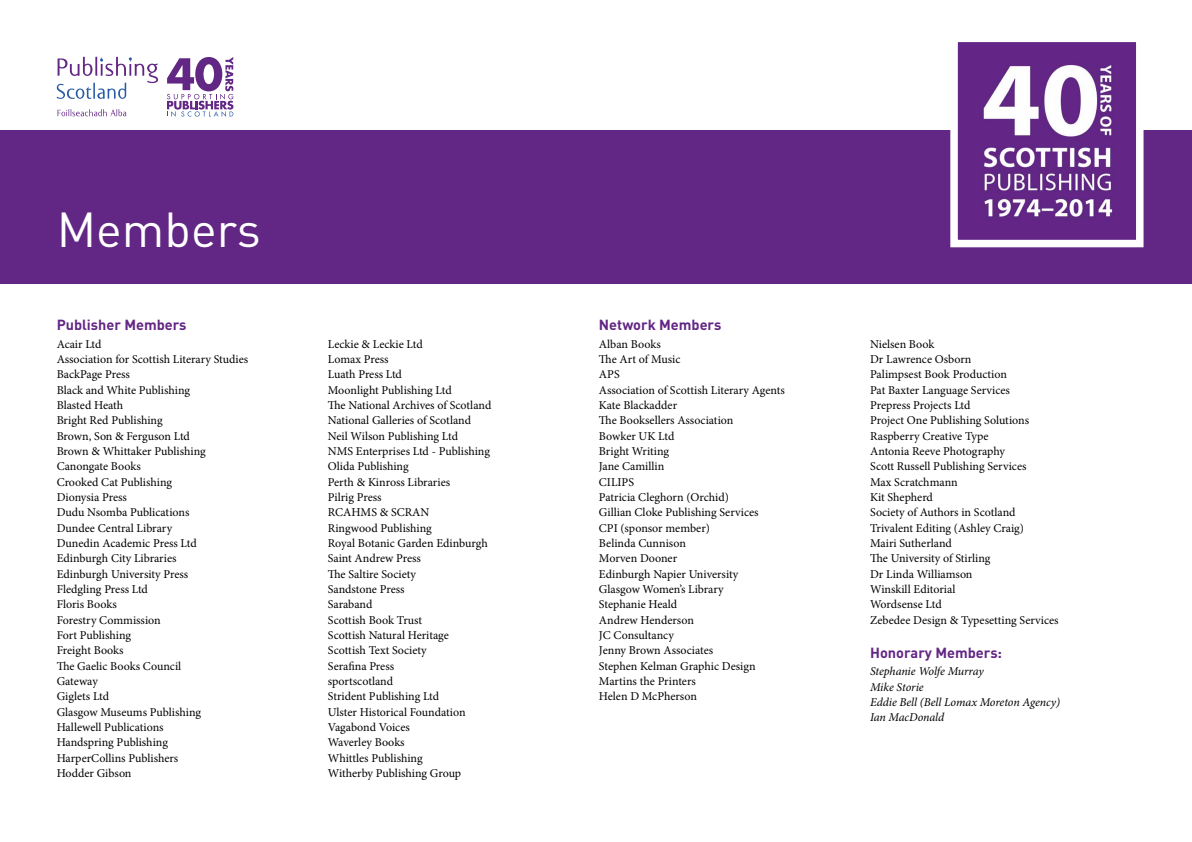
<style>
.page{position:relative;width:1192px;height:842px;background:#fff}
.page>*{position:absolute;margin:0;border:0;box-sizing:border-box;transform-origin:0 0}
.t1{font:48.5px "DIN Pro";color:#fff}
.t2{font:700 14.5px "DIN Pro";color:#622684}
.t3{font:12px/15.3px "Minion Pro";color:#000}
.t4{font:italic 12px/15.3px "Minion Pro";letter-spacing:-.01em;color:#000}
</style>
<div class="page">
<div style="left:0;top:130px;width:1192px;height:153px;background:#622684"></div>
<svg style="left:950px;top:42px;width:194px;height:206px"></svg>
<svg style="left:167px;top:57px;width:66px;height:60px"></svg>
<svg style="left:57px;top:57px;width:101px;height:42px"></svg>
<svg style="left:58px;top:109px;width:68px;height:7px"></svg>
<h1 class="t1" style="left:57px;top:197px;width:206px">Members</h1>
<p class="t2" style="left:57px;top:315px;width:131px">Publisher Members</p>
<p class="t3" style="left:57px;top:336px;width:193px">Acair Ltd<br>Association for Scottish Literary Studies<br>BackPage Press<br>Black and White Publishing<br>Blasted Heath<br>Bright Red Publishing<br>Brown, Son &amp; Ferguson Ltd<br>Brown &amp; Whittaker Publishing<br>Canongate Books<br>Crooked Cat Publishing<br>Dionysia Press<br>Dudu Nsomba Publications<br>Dundee Central Library<br>Dunedin Academic Press Ltd<br>Edinburgh City Libraries<br>Edinburgh University Press<br>Fledgling Press Ltd<br>Floris Books<br>Forestry Commission<br>Fort Publishing<br>Freight Books<br>The Gaelic Books Council<br>Gateway<br>Giglets Ltd<br>Glasgow Museums Publishing<br>Hallewell Publications<br>Handspring Publishing<br>HarperCollins Publishers<br>Hodder Gibson</p>
<p class="t3" style="left:328px;top:336px;width:165px">Leckie &amp; Leckie Ltd<br>Lomax Press<br>Luath Press Ltd<br>Moonlight Publishing Ltd<br>The National Archives of Scotland<br>National Galleries of Scotland<br>Neil Wilson Publishing Ltd<br>NMS Enterprises Ltd - Publishing<br>Olida Publishing<br>Perth &amp; Kinross Libraries<br>Pilrig Press<br>RCAHMS &amp; SCRAN<br>Ringwood Publishing<br>Royal Botanic Garden Edinburgh<br>Saint Andrew Press<br>The Saltire Society<br>Sandstone Press<br>Saraband<br>Scottish Book Trust<br>Scottish Natural Heritage<br>Scottish Text Society<br>Serafina Press<br>sportscotland<br>Strident Publishing Ltd<br>Ulster Historical Foundation<br>Vagabond Voices<br>Waverley Books<br>Whittles Publishing<br>Witherby Publishing Group</p>
<p class="t2" style="left:599px;top:315px;width:124px">Network Members</p>
<p class="t3" style="left:599px;top:336px;width:187px">Alban Books<br>The Art of Music<br>APS<br>Association of Scottish Literary Agents<br>Kate Blackadder<br>The Booksellers Association<br>Bowker UK Ltd<br>Bright Writing<br>Jane Camillin<br>CILIPS<br>Patricia Cleghorn (Orchid)<br>Gillian Cloke Publishing Services<br>CPI (sponsor member)<br>Belinda Cunnison<br>Morven Dooner<br>Edinburgh Napier University<br>Glasgow Women’s Library<br>Stephanie Heald<br>Andrew Henderson<br>JC Consultancy<br>Jenny Brown Associates<br>Stephen Kelman Graphic Design<br>Martins the Printers<br>Helen D McPherson</p>
<p class="t3" style="left:870px;top:336px;width:190px">Nielsen Book<br>Dr Lawrence Osborn<br>Palimpsest Book Production<br>Pat Baxter Language Services<br>Prepress Projects Ltd<br>Project One Publishing Solutions<br>Raspberry Creative Type<br>Antonia Reeve Photography<br>Scott Russell Publishing Services<br>Max Scratchmann<br>Kit Shepherd<br>Society of Authors in Scotland<br>Trivalent Editing (Ashley Craig)<br>Mairi Sutherland<br>The University of Stirling<br>Dr Linda Williamson<br>Winskill Editorial<br>Wordsense Ltd<br>Zebedee Design &amp; Typesetting Services</p>
<p class="t2" style="left:870px;top:643px;width:133px">Honorary Members:</p>
<p class="t4" style="left:870px;top:664px;width:192px">Stephanie Wolfe Murray<br>Mike Storie<br>Eddie Bell (Bell Lomax Moreton Agency)<br>Ian MacDonald</p>
</div>
